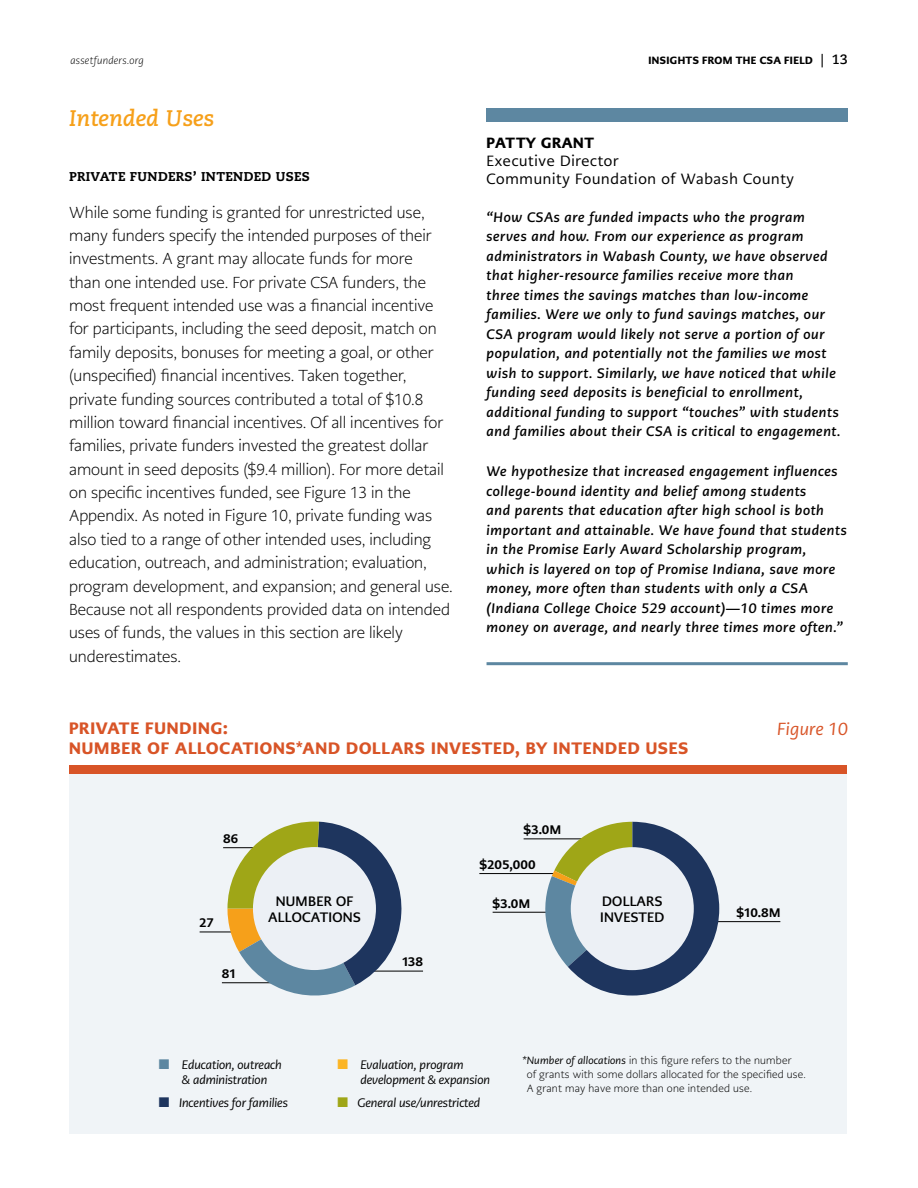
<style>
.page{position:relative;width:918px;height:1188px;background:#fff}
.page>*{position:absolute;margin:0;border:0;box-sizing:border-box;transform-origin:0 0}
.t1{font:italic 700 22.5px "Caecilia";color:#f6a01a}
.t2{font:italic 17.4px "PMN Caecilia Sans Head";letter-spacing:.02em;color:#d85427}
.t3{font:900 16.5px/20.2px "PMN Caecilia Sans Head";letter-spacing:.055em;color:#d85427}
.t4{font:300 15.9px/23.4px "PMN Caecilia Sans Head";color:#000}
.t5{font:14.7px/18px "PMN Caecilia Sans Head";letter-spacing:.05em;color:#000}
.t6{font:900 14.7px "PMN Caecilia Sans Head";letter-spacing:.05em;color:#000}
.t7{font:italic 700 13.8px/19.5px "PMN Caecilia Sans Head";letter-spacing:.05em;color:#000}
.t8{font:700 13.65px/16px "PMN Caecilia Sans Head";letter-spacing:.02em;color:#000}
.t9{font:800 12.75px "Caecilia";letter-spacing:.025em;color:#000}
.t10{font:800 12.45px "PMN Caecilia Sans Head";letter-spacing:.02em;color:#000}
.t11{font:italic 12.3px/15px "PMN Caecilia Sans Head";color:#000}
.t12{font:300 10.5px/14px "PMN Caecilia Sans Head";letter-spacing:.02em;color:#000}
.t13{font:900 10.5px "PMN Caecilia Sans Head";letter-spacing:.035em;color:#000}
.t14{font:italic 300 10.5px "PMN Caecilia Sans Head";letter-spacing:.03em;color:#000}
.s1{font-family:"Caecilia";font-weight:700;font-size:13.5px}
.s2{color:#5d87a1}
.s3{color:#1e355e}
.s4{color:#fcb525}
.s5{color:#9fa617}
.s6{font-weight:400;font-style:italic}
</style>
<div class="page">
<div style="left:69px;top:769px;width:778px;height:365px;background:#f0f4f7"></div>
<hr style="left:715px;top:921px;width:65px;height:1px;background:#000">
<hr style="left:524px;top:839px;width:62px;height:1px;background:#000">
<hr style="left:493px;top:912px;width:57px;height:1px;background:#000">
<hr style="left:479px;top:873px;width:77px;height:1px;background:#000">
<hr style="left:223px;top:847px;width:35px;height:1px;background:#000">
<hr style="left:200px;top:932px;width:35px;height:1px;background:#000">
<hr style="left:222px;top:982px;width:55px;height:1px;background:#000">
<hr style="left:368px;top:971px;width:55px;height:1px;background:#000">
<svg style="left:539px;top:822px;width:180px;height:174px"></svg>
<div style="left:571px;top:847px;width:123px;height:123px;background:#ecf0f5;border-radius:50%"></div>
<svg style="left:227px;top:822px;width:177px;height:174px"></svg>
<div style="left:253px;top:847px;width:123px;height:123px;background:#ecf0f5;border-radius:50%"></div>
<div style="left:69px;top:765px;width:778px;height:8px;background:#d85427"></div>
<div style="left:487px;top:108px;width:361px;height:14px;background:#5d87a1"></div>
<hr style="left:487px;top:662px;width:361px;height:3px;background:#5d87a1">
<p class="t14" style="left:70px;top:54px;width:75px">assetfunders.org</p>
<p class="t13" style="left:648px;top:53px;width:201px">INSIGHTS FROM THE CSA FIELD <span class="s1">| 13</span></p>
<h1 class="t1" style="left:69px;top:106px;width:147px">Intended Uses</h1>
<p class="t6" style="left:487px;top:133px;width:109px">PATTY GRANT</p>
<p class="t5" style="left:487px;top:152px;width:309px">Executive Director<br>Community Foundation of Wabash County</p>
<p class="t9" style="left:69px;top:168px;width:242px">PRIVATE FUNDERS’ INTENDED USES</p>
<p class="t4" style="left:69px;top:200px;width:385px">While some funding is granted for unrestricted use, many funders specify the intended purposes of their investments. A grant may allocate funds for more<br>than one intended use. For private CSA funders, the most frequent intended use was a financial incentive for participants, including the seed deposit, match on family deposits, bonuses for meeting a goal, or other (unspecified) financial incentives. Taken together, private funding sources contributed a total of $10.8 million toward financial incentives. Of all incentives for families, private funders invested the greatest dollar amount in seed deposits ($9.4 million). For more detail on specific incentives funded, see Figure 13 in the Appendix. As noted in Figure 10, private funding was also tied to a range of other intended uses, including education, outreach, and administration; evaluation, program development, and expansion; and general use.<br>Because not all respondents provided data on intended uses of funds, the values in this section are likely underestimates.</p>
<p class="t7" style="left:487px;top:207px;width:356px">“How CSAs are funded impacts who the program serves and how. From our experience as program administrators in Wabash County, we have observed that higher-resource families receive more than<br>three times the savings matches than low-income families. Were we only to fund savings matches, our CSA program would likely not serve a portion of our population, and potentially not the families we most wish to support. Similarly, we have noticed that while funding seed deposits is beneficial to enrollment, additional funding to support “touches” with students and families about their CSA is critical to engagement.</p>
<p class="t7" style="left:487px;top:461px;width:362px">We hypothesize that increased engagement influences college-bound identity and belief among students<br>and parents that education after high school is both important and attainable. We have found that students in the Promise Early Award Scholarship program, which is layered on top of Promise Indiana, save more money, more often than students with only a CSA (Indiana College Choice 529 account)—10 times more money on average, and nearly three times more often.”</p>
<p class="t3" style="left:69px;top:718px;width:621px">PRIVATE FUNDING:<br>NUMBER OF ALLOCATIONS*AND DOLLARS INVESTED, BY INTENDED USES</p>
<p class="t2" style="left:777px;top:718px;width:72px">Figure 10</p>
<p class="t10" style="left:223px;top:830px;width:17px">86</p>
<p class="t10" style="left:200px;top:915px;width:15px">27</p>
<p class="t10" style="left:222px;top:965px;width:15px">81</p>
<p class="t8" style="left:268px;top:893px;width:94px;text-align:center">NUMBER OF<br>ALLOCATIONS</p>
<p class="t10" style="left:402px;top:954px;width:22px">138</p>
<p class="t10" style="left:524px;top:822px;width:39px">$3.0M</p>
<p class="t10" style="left:479px;top:856px;width:58px">$205,000</p>
<p class="t10" style="left:493px;top:895px;width:39px">$3.0M</p>
<p class="t8" style="left:600px;top:893px;width:66px">DOLLARS<br>INVESTED</p>
<p class="t10" style="left:736px;top:904px;width:45px">$10.8M</p>
<p class="t11" style="left:182px;top:1057px;width:101px;text-indent:-23px"><span class="s2">■</span> Education, outreach &amp; administration</p>
<p class="t11" style="left:159px;top:1095px;width:130px"><span class="s3">■</span> Incentives for families</p>
<p class="t11" style="left:360px;top:1057px;width:131px;text-indent:-23px"><span class="s4">■</span> Evaluation, program development &amp; expansion</p>
<p class="t11" style="left:337px;top:1095px;width:144px"><span class="s5">■</span> General use/unrestricted</p>
<p class="t12" style="left:527px;top:1054px;width:281px;text-indent:-4px"><span class="s6">*Number of allocations</span> in this figure refers to the number<br>of grants with some dollars allocated for the specified use.<br>A grant may have more than one intended use.</p>
</div>
